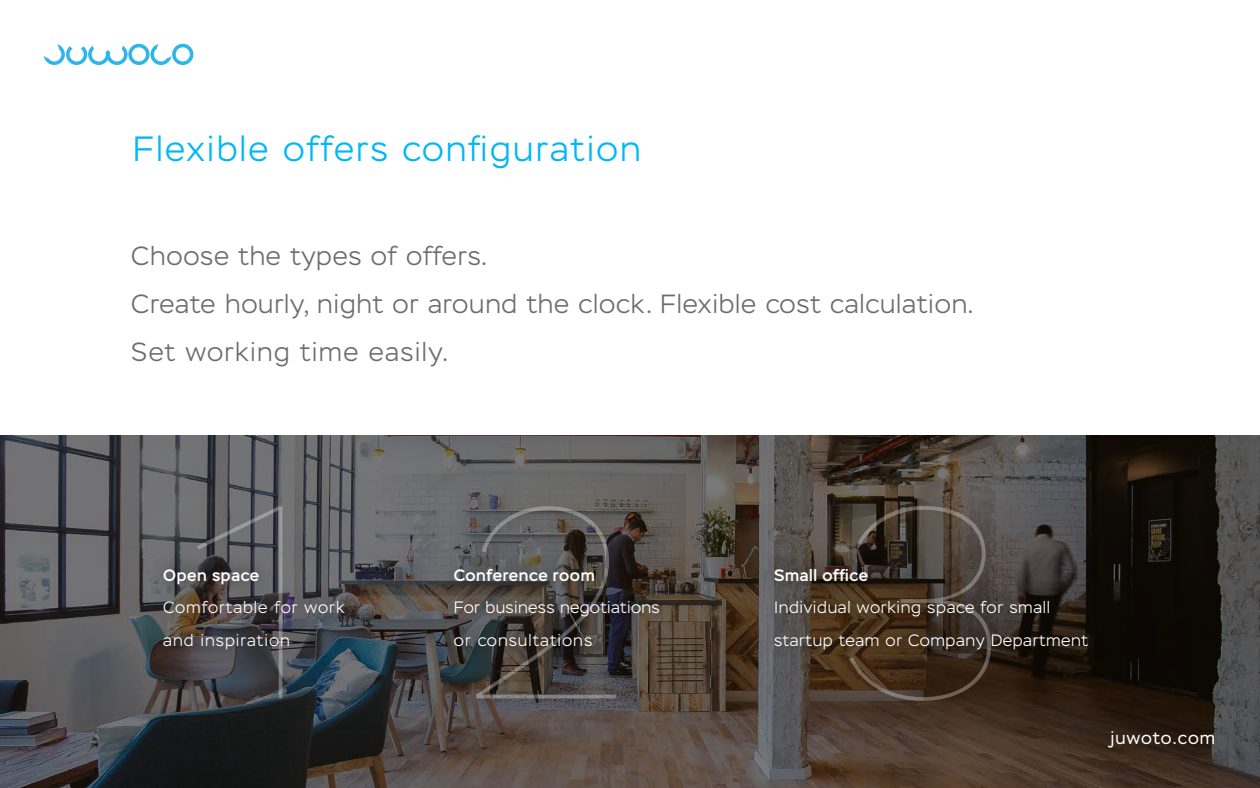
<style>
.page{position:relative;width:1260px;height:788px;background:#fff}
.page>*{position:absolute;margin:0;border:0;box-sizing:border-box;transform-origin:0 0}
.t1{font:100 271.25px "Stem";color:#fff}
.t2{font:300 35px "Stem";letter-spacing:.06em;color:#00b7f4}
.t3{font:300 26.25px/48.1px "Stem";letter-spacing:.03em;color:#6d6d6d}
.t4{font:17.5px "Stem";letter-spacing:.06em;color:#fff}
.t5{font:300 16.45px/32.3px "Stem";letter-spacing:.04em;color:#fff}
.t6{font:300 16.45px/32.3px "Stem";letter-spacing:.02em;color:#fff}
.t7{font:500 16.45px "Stem";letter-spacing:.04em;color:#fff}
.t8{font:300 16.45px/32.3px "Stem";letter-spacing:.06em;color:#fff}
</style>
<div class="page">
<svg style="left:0;top:435px;width:1260px;height:353px;background:#4b4744"></svg>
<svg style="left:44px;top:44px;width:149px;height:21px"></svg>
<img style="left:136px;top:539px;width:251px;height:189px">
<img style="left:427px;top:539px;width:270px;height:187px">
<img style="left:747px;top:539px;width:370px;height:213px">
<h2 class="t2" style="left:133px;top:129px;width:509px">Flexible offers configuration</h2>
<p class="t3" style="left:131px;top:232px;width:844px">Choose the types of offers.<br>Create hourly, night or around the clock. Flexible cost calculation.<br>Set working time easily.</p>
<h1 class="t1" style="left:197px;top:458px;width:809px">12 3</h1>
<p class="t7" style="left:454px;top:565px;width:142px">Conference room</p>
<p class="t6" style="left:454px;top:591px;width:207px">For business negotiations or consultations</p>
<p class="t7" style="left:774px;top:565px;width:96px">Small office</p>
<p class="t5" style="left:774px;top:591px;width:315px">Individual working space for small startup team or Company Department</p>
<p class="t7" style="left:163px;top:565px;width:97px">Open space</p>
<p class="t8" style="left:163px;top:591px;width:183px">Comfortable for work and inspiration</p>
<p class="t4" style="left:1110px;top:727px;width:106px">juwoto.com</p>
</div>
